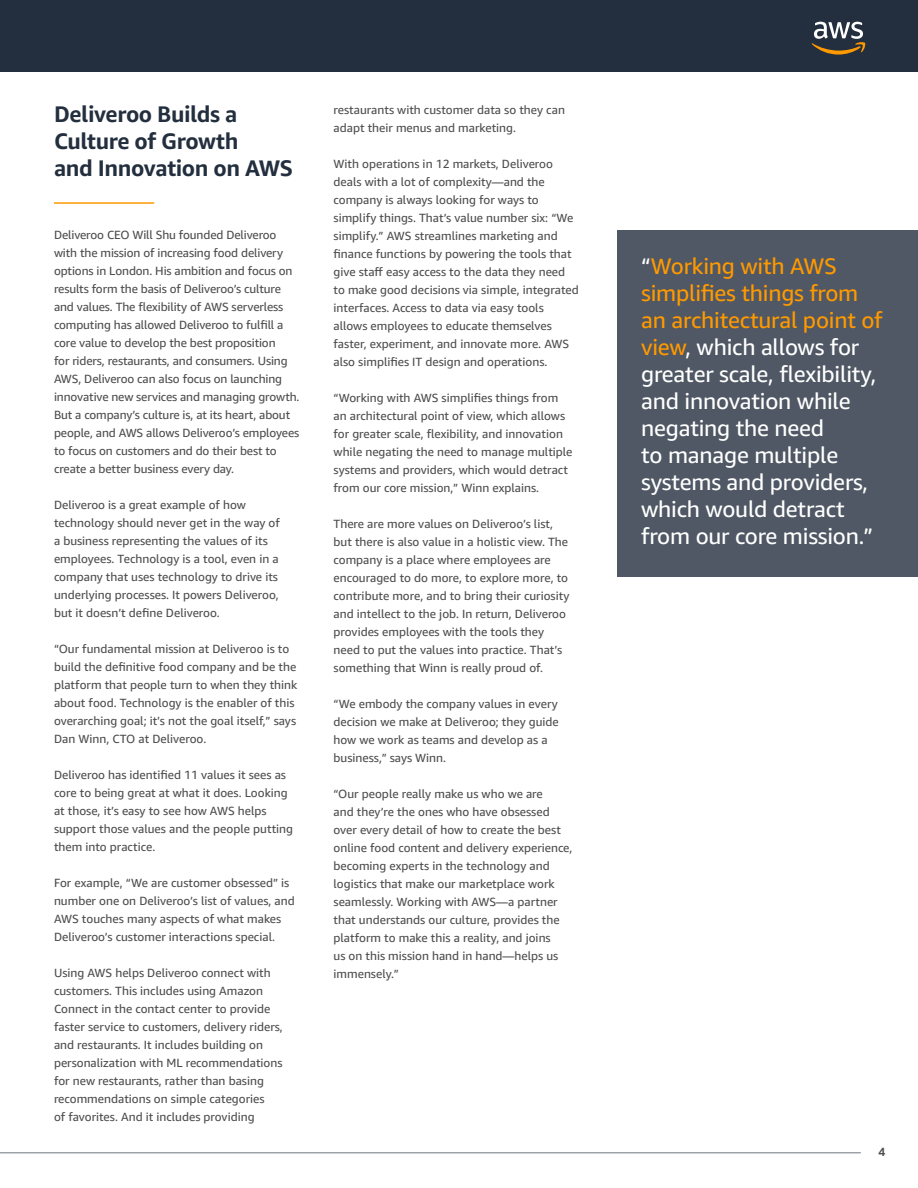
<style>
.page{position:relative;width:918px;height:1188px;background:#fff}
.page>*{position:absolute;margin:0;border:0;box-sizing:border-box;transform-origin:0 0}
.t1{font:22.5px/27px "Amazon Ember";letter-spacing:-.01em;color:#fff}
.t2{font:700 22.5px/27px "Amazon Ember";letter-spacing:-.02em;color:#232f3e}
.t3{font:11.85px/18px "Amazon Ember";color:#4d4d4d}
.t4{font:700 11.85px "Amazon Ember";color:#4d4d4d}
.s1{color:#f90}
</style>
<div class="page">
<div style="left:617px;top:230px;width:301px;height:346px;background:#4f5864"></div>
<div style="left:0;top:0;width:918px;height:72px;background:#232f3e"></div>
<svg style="left:811px;top:22px;width:55px;height:33px"></svg>
<hr style="left:54px;top:202px;width:100px;height:2px;background:#f90">
<hr style="left:0;top:1153px;width:861px;height:1px;background:#232f3e">
<h1 class="t2" style="left:54px;top:101px;width:241px">Deliveroo Builds a<br>Culture of Growth<br>and Innovation on AWS</h1>
<p class="t3" style="left:54px;top:226px;width:247px">Deliveroo CEO Will Shu founded Deliveroo with the mission of increasing food delivery options in London. His ambition and focus on results form the basis of Deliveroo’s culture and values. The flexibility of AWS serverless computing has allowed Deliveroo to fulfill a core value to develop the best proposition<br>for riders, restaurants, and consumers. Using AWS, Deliveroo can also focus on launching innovative new services and managing growth.<br>But a company’s culture is, at its heart, about people, and AWS allows Deliveroo’s employees to focus on customers and do their best to create a better business every day.</p>
<p class="t3" style="left:54px;top:496px;width:227px">Deliveroo is a great example of how technology should never get in the way of a business representing the values of its employees. Technology is a tool, even in a company that uses technology to drive its underlying processes. It powers Deliveroo, but it doesn’t define Deliveroo.</p>
<p class="t3" style="left:54px;top:640px;width:245px">“Our fundamental mission at Deliveroo is to build the definitive food company and be the platform that people turn to when they think about food. Technology is the enabler of this overarching goal; it’s not the goal itself,” says Dan Winn, CTO at Deliveroo.</p>
<p class="t3" style="left:54px;top:766px;width:241px">Deliveroo has identified 11 values it sees as core to being great at what it does. Looking at those, it’s easy to see how AWS helps support those values and the people putting them into practice.</p>
<p class="t3" style="left:54px;top:874px;width:242px">For example, “We are customer obsessed” is number one on Deliveroo’s list of values, and AWS touches many aspects of what makes Deliveroo’s customer interactions special.</p>
<p class="t3" style="left:54px;top:964px;width:230px">Using AWS helps Deliveroo connect with customers. This includes using Amazon Connect in the contact center to provide faster service to customers, delivery riders, and restaurants. It includes building on personalization with ML recommendations for new restaurants, rather than basing recommendations on simple categories<br>of favorites. And it includes providing</p>
<p class="t3" style="left:334px;top:101px;width:233px">restaurants with customer data so they can adapt their menus and marketing.</p>
<p class="t3" style="left:334px;top:155px;width:247px">With operations in 12 markets, Deliveroo deals with a lot of complexity—and the company is always looking for ways to simplify things. That’s value number six: “We simplify.” AWS streamlines marketing and finance functions by powering the tools that give staff easy access to the data they need to make good decisions via simple, integrated interfaces. Access to data via easy tools allows employees to educate themselves faster, experiment, and innovate more. AWS also simplifies IT design and operations.</p>
<p class="t3" style="left:334px;top:389px;width:240px">“Working with AWS simplifies things from an architectural point of view, which allows for greater scale, flexibility, and innovation while negating the need to manage multiple systems and providers, which would detract from our core mission,” Winn explains.</p>
<p class="t3" style="left:334px;top:515px;width:237px">There are more values on Deliveroo’s list, but there is also value in a holistic view. The company is a place where employees are encouraged to do more, to explore more, to contribute more, and to bring their curiosity and intellect to the job. In return, Deliveroo provides employees with the tools they need to put the values into practice. That’s something that Winn is really proud of.</p>
<p class="t3" style="left:334px;top:695px;width:227px">“We embody the company values in every decision we make at Deliveroo; they guide how we work as teams and develop as a business,” says Winn.</p>
<p class="t3" style="left:334px;top:785px;width:240px">“Our people really make us who we are<br>and they’re the ones who have obsessed over every detail of how to create the best online food content and delivery experience, becoming experts in the technology and logistics that make our marketplace work seamlessly. Working with AWS—a partner that understands our culture, provides the platform to make this a reality, and joins<br>us on this mission hand in hand—helps us immensely.”</p>
<p class="t1" style="left:641px;top:253px;width:243px">“<span class="s1">Working with AWS simplifies things from an architectural point of view</span>, which allows for greater scale, flexibility, and innovation while negating the need<br>to manage multiple systems and providers, which would detract from our core mission.”</p>
<p class="t4" style="left:878px;top:1145px;width:8px">4</p>
</div>
